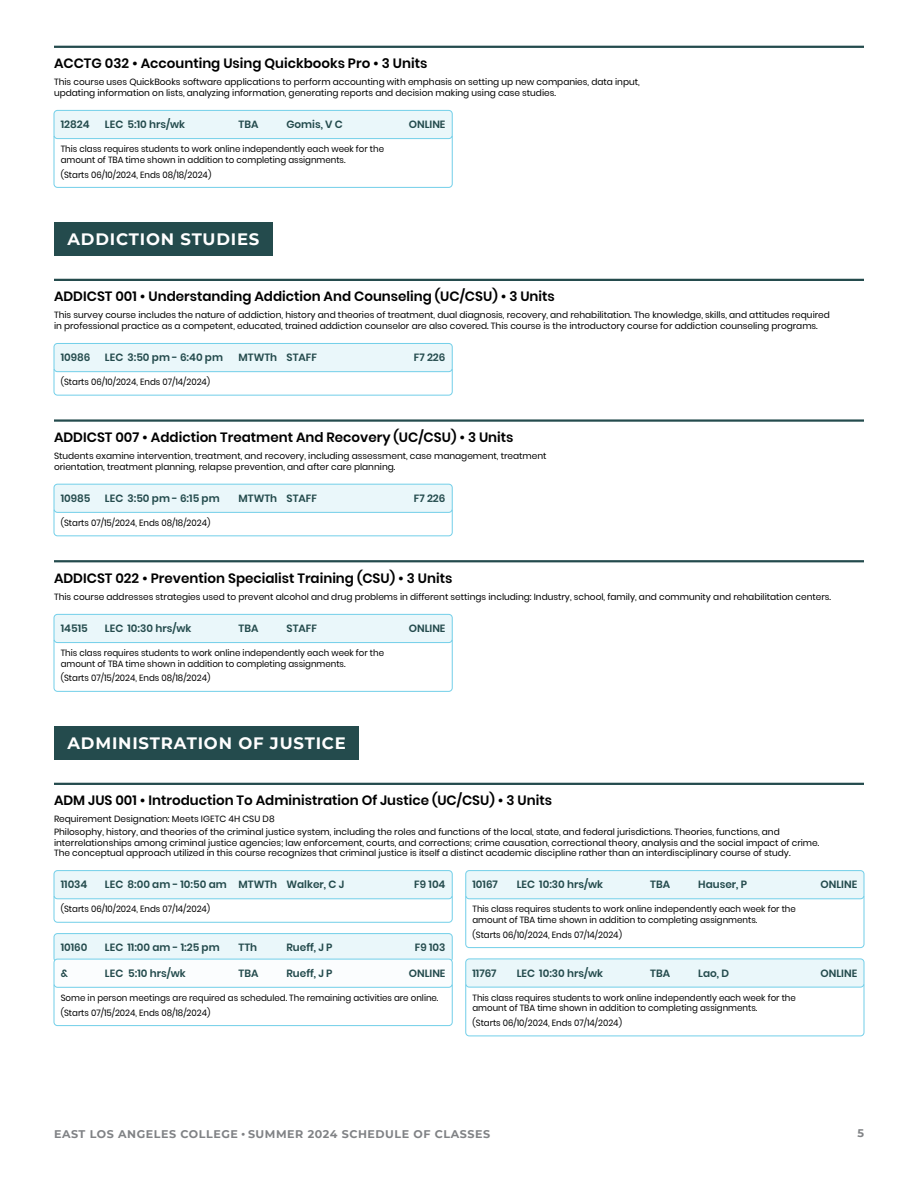
<style>
.page{position:relative;width:918px;height:1188px;background:#fff}
.page>*{position:absolute;margin:0;border:0;box-sizing:border-box;transform-origin:0 0}
.t1{font:700 16.5px "Montserrat";letter-spacing:.05em;color:#fff}
.t2{font:600 13.5px "Poppins";color:#000}
.t3{font:700 11.1px "Montserrat";letter-spacing:.05em;color:#808285}
.t4{font:600 10.5px "Poppins";color:#244b4d}
.t5{font:9px/10.5px "Poppins";color:#000}
.t6{font:9px/10.5px "Poppins";color:#000;scale:.96 1}
.s1{font-family:"Poppins";font-weight:500}
</style>
<div class="page">
<hr style="left:54px;top:46px;width:810px;height:2px;background:#244b4d">
<div style="left:54px;top:110px;width:398px;height:29px;background:#eaf7fa;border-radius:4px"></div>
<div style="left:54px;top:110px;width:399px;height:29px;border:1px solid #72cfe9;border-radius:4px"></div>
<svg style="left:53px;top:135px;width:400px;height:53px"></svg>
<div style="left:54px;top:222px;width:218px;height:33px;background:#244b4d"></div>
<hr style="left:54px;top:279px;width:810px;height:2px;background:#244b4d">
<div style="left:54px;top:343px;width:398px;height:29px;background:#eaf7fa;border-radius:4px"></div>
<div style="left:54px;top:343px;width:399px;height:29px;border:1px solid #72cfe9;border-radius:4px"></div>
<svg style="left:53px;top:368px;width:400px;height:28px"></svg>
<hr style="left:54px;top:419px;width:810px;height:3px;background:#244b4d">
<div style="left:54px;top:484px;width:398px;height:28px;background:#eaf7fa;border-radius:4px"></div>
<div style="left:54px;top:484px;width:399px;height:29px;border:1px solid #72cfe9;border-radius:4px"></div>
<svg style="left:53px;top:509px;width:400px;height:28px"></svg>
<hr style="left:54px;top:560px;width:810px;height:2px;background:#244b4d">
<div style="left:54px;top:614px;width:398px;height:29px;background:#eaf7fa;border-radius:4px"></div>
<div style="left:54px;top:614px;width:399px;height:29px;border:1px solid #72cfe9;border-radius:4px"></div>
<svg style="left:53px;top:639px;width:400px;height:53px"></svg>
<div style="left:54px;top:726px;width:305px;height:33px;background:#244b4d"></div>
<hr style="left:54px;top:783px;width:810px;height:2px;background:#244b4d">
<div style="left:54px;top:871px;width:398px;height:28px;background:#eaf7fa;border-radius:4px"></div>
<div style="left:54px;top:870px;width:399px;height:29px;border:1px solid #72cfe9;border-radius:4px"></div>
<svg style="left:53px;top:895px;width:400px;height:28px"></svg>
<div style="left:54px;top:934px;width:398px;height:28px;background:#eaf7fa;border-radius:4px"></div>
<div style="left:54px;top:933px;width:399px;height:29px;border:1px solid #72cfe9;border-radius:4px"></div>
<div style="left:54px;top:959px;width:398px;height:28px;background:#fbfdfe;border-radius:4px"></div>
<div style="left:54px;top:959px;width:399px;height:29px;border:1px solid #72cfe9;border-radius:4px"></div>
<svg style="left:53px;top:984px;width:400px;height:42px"></svg>
<div style="left:466px;top:871px;width:398px;height:28px;background:#eaf7fa;border-radius:4px"></div>
<div style="left:465px;top:870px;width:399px;height:29px;border:1px solid #72cfe9;border-radius:4px"></div>
<svg style="left:465px;top:895px;width:400px;height:53px"></svg>
<div style="left:466px;top:959px;width:398px;height:28px;background:#eaf7fa;border-radius:4px"></div>
<div style="left:465px;top:959px;width:399px;height:28px;border:1px solid #72cfe9;border-radius:4px"></div>
<svg style="left:465px;top:984px;width:400px;height:53px"></svg>
<h2 class="t2" style="left:54px;top:56px;width:375px">ACCTG 032 • Accounting Using Quickbooks Pro • 3 Units</h2>
<p class="t5" style="left:54px;top:77px;width:587px">This course uses QuickBooks software applications to perform accounting with emphasis on setting up new companies, data input, updating information on lists, analyzing information, generating reports and decision making using case studies.</p>
<p class="t4" style="left:61px;top:118px;width:30px">12824</p>
<p class="t4" style="left:105px;top:118px;width:82px">LEC 5:10 hrs/wk</p>
<p class="t4" style="left:238px;top:118px;width:21px">TBA</p>
<p class="t4" style="left:286px;top:118px;width:58px">Gomis, V C</p>
<p class="t4" style="left:409px;top:118px;width:38px">ONLINE</p>
<p class="t6" style="left:61px;top:144px;width:338px">This class requires students to work online independently each week for the amount of TBA time shown in addition to completing assignments.</p>
<p class="t6" style="left:61px;top:169px;width:158px">(Starts 06/10/2024, Ends 08/18/2024)</p>
<h1 class="t1" style="left:68px;top:227px;width:194px">ADDICTION STUDIES</h1>
<h2 class="t2" style="left:54px;top:289px;width:502px">ADDICST 001 • Understanding Addiction And Counseling (UC/CSU) • 3 Units</h2>
<p class="t5" style="left:54px;top:310px;width:777px">This survey course includes the nature of addiction, history and theories of treatment, dual diagnosis, recovery, and rehabilitation. The knowledge, skills, and attitudes required in professional practice as a competent, educated, trained addiction counselor are also covered. This course is the introductory course for addiction counseling programs.</p>
<p class="t4" style="left:61px;top:351px;width:31px">10986</p>
<p class="t4" style="left:105px;top:351px;width:120px">LEC 3:50 pm - 6:40 pm</p>
<p class="t4" style="left:238px;top:351px;width:80px">MTWTh STAFF</p>
<p class="t4" style="left:414px;top:351px;width:33px">F7 226</p>
<p class="t6" style="left:61px;top:377px;width:157px">(Starts 06/10/2024, Ends 07/14/2024)</p>
<h2 class="t2" style="left:54px;top:429px;width:461px">ADDICST 007 • Addiction Treatment And Recovery (UC/CSU) • 3 Units</h2>
<p class="t5" style="left:54px;top:451px;width:494px">Students examine intervention, treatment, and recovery, including assessment, case management, treatment orientation, treatment planning, relapse prevention, and after care planning.</p>
<p class="t4" style="left:61px;top:492px;width:31px">10985</p>
<p class="t4" style="left:105px;top:492px;width:116px">LEC 3:50 pm - 6:15 pm</p>
<p class="t4" style="left:238px;top:492px;width:80px">MTWTh STAFF</p>
<p class="t4" style="left:414px;top:492px;width:33px">F7 226</p>
<p class="t6" style="left:61px;top:518px;width:157px">(Starts 07/15/2024, Ends 08/18/2024)</p>
<h2 class="t2" style="left:54px;top:570px;width:400px">ADDICST 022 • Prevention Specialist Training (CSU) • 3 Units</h2>
<p class="t5" style="left:54px;top:592px;width:779px">This course addresses strategies used to prevent alcohol and drug problems in different settings including: Industry, school, family, and community and rehabilitation centers.</p>
<p class="t4" style="left:61px;top:622px;width:29px">14515</p>
<p class="t4" style="left:105px;top:622px;width:88px">LEC 10:30 hrs/wk</p>
<p class="t4" style="left:238px;top:622px;width:21px">TBA</p>
<p class="t4" style="left:286px;top:622px;width:32px">STAFF</p>
<p class="t4" style="left:409px;top:622px;width:38px">ONLINE</p>
<p class="t6" style="left:61px;top:648px;width:338px">This class requires students to work online independently each week for the amount of TBA time shown in addition to completing assignments.</p>
<p class="t6" style="left:61px;top:673px;width:157px">(Starts 07/15/2024, Ends 08/18/2024)</p>
<h1 class="t1" style="left:68px;top:731px;width:280px">ADMINISTRATION OF JUSTICE</h1>
<h2 class="t2" style="left:54px;top:793px;width:500px">ADM JUS 001 • Introduction To Administration Of Justice (UC/CSU) • 3 Units</h2>
<p class="t5" style="left:54px;top:813px;width:727px;line-height:12.6px">Requirement Designation: Meets IGETC 4H CSU D8<br>Philosophy, history, and theories of the criminal justice system, including the roles and functions of the local, state, and federal jurisdictions. Theories, functions, and</p>
<p class="t5" style="left:54px;top:837px;width:767px">interrelationships among criminal justice agencies; law enforcement, courts, and corrections; crime causation, correctional theory, analysis and the social impact of crime.<br>The conceptual approach utilized in this course recognizes that criminal justice is itself a distinct academic discipline rather than an interdisciplinary course of study.</p>
<p class="t4" style="left:61px;top:879px;width:28px">11034</p>
<p class="t4" style="left:105px;top:879px;width:241px">LEC 8:00 am - 10:50 am MTWTh Walker, C J</p>
<p class="t4" style="left:414px;top:879px;width:33px">F9 104</p>
<p class="t6" style="left:61px;top:904px;width:157px">(Starts 06/10/2024, Ends 07/14/2024)</p>
<p class="t4" style="left:61px;top:942px;width:28px">10160</p>
<p class="t4" style="left:105px;top:942px;width:116px">LEC 11:00 am - 1:25 pm</p>
<p class="t4" style="left:238px;top:942px;width:20px">TTh</p>
<p class="t4" style="left:286px;top:942px;width:48px">Rueff, J P</p>
<p class="t4" style="left:415px;top:942px;width:32px">F9 103</p>
<p class="t4" style="left:61px;top:967px;width:9px">&amp;</p>
<p class="t4" style="left:105px;top:967px;width:82px">LEC 5:10 hrs/wk</p>
<p class="t4" style="left:238px;top:967px;width:21px">TBA</p>
<p class="t4" style="left:286px;top:967px;width:48px">Rueff, J P</p>
<p class="t4" style="left:409px;top:967px;width:38px">ONLINE</p>
<p class="t6" style="left:61px;top:990px;width:395px;line-height:14.9px">Some in person meetings are required as scheduled. The remaining activities are online. (Starts 07/15/2024, Ends 08/18/2024)</p>
<p class="t4" style="left:472px;top:879px;width:27px">10167</p>
<p class="t4" style="left:517px;top:879px;width:88px">LEC 10:30 hrs/wk</p>
<p class="t4" style="left:650px;top:879px;width:21px">TBA</p>
<p class="t4" style="left:698px;top:879px;width:50px">Hauser, P</p>
<p class="t4" style="left:821px;top:879px;width:38px">ONLINE</p>
<p class="t6" style="left:472px;top:904px;width:338px">This class requires students to work online independently each week for the amount of TBA time shown in addition to completing assignments.</p>
<p class="t6" style="left:472px;top:929px;width:157px">(Starts 06/10/2024, Ends 07/14/2024)</p>
<p class="t4" style="left:472px;top:967px;width:26px">11767</p>
<p class="t4" style="left:517px;top:967px;width:88px">LEC 10:30 hrs/wk</p>
<p class="t4" style="left:650px;top:967px;width:21px">TBA</p>
<p class="t4" style="left:698px;top:967px;width:32px">Lao, D</p>
<p class="t4" style="left:821px;top:967px;width:38px">ONLINE</p>
<p class="t6" style="left:472px;top:992px;width:338px">This class requires students to work online independently each week for the amount of TBA time shown in addition to completing assignments.</p>
<p class="t6" style="left:472px;top:1018px;width:157px">(Starts 06/10/2024, Ends 07/14/2024)</p>
<p class="t3" style="left:54px;top:1126px;width:438px">EAST LOS ANGELES COLLEGE <span class="s1">•</span> SUMMER 2024 SCHEDULE OF CLASSES</p>
<p class="t3" style="left:857px;top:1125px;width:8px">5</p>
</div>
